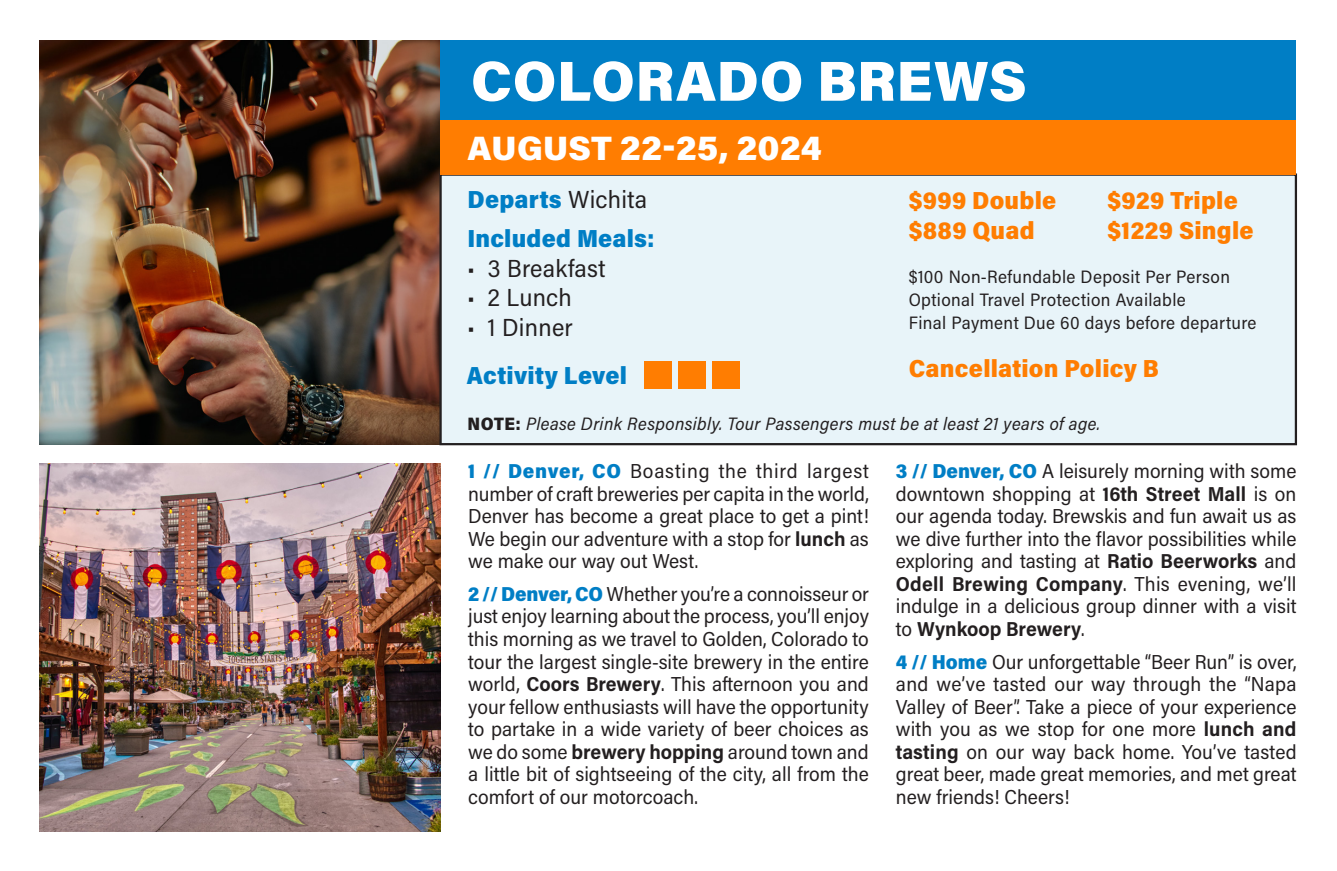
<style>
.page{position:relative;width:1337px;height:871px;background:#fff}
.page>*{position:absolute;margin:0;border:0;box-sizing:border-box;transform-origin:0 0}
.t1{font:900 56.25px "Acumin Pro";letter-spacing:.01em;color:#fff}
.t2{font:900 33.75px "Acumin Pro";letter-spacing:.01em;color:#fff}
.t3{font:900 24.75px "Acumin Pro Semi Cond";letter-spacing:.01em;color:#ff7d01}
.t4{font:900 24.75px "Acumin Pro Semi Cond";letter-spacing:.01em;color:#007ec5}
.t5{font:24.75px "Acumin Pro Semi Cond";letter-spacing:.01em;color:#231f20}
.Body_text{font:20.25px/22.5px "Acumin Pro Semi Cond";color:#231f20;text-align:justify}
.t6{font:18px "Acumin Pro Semi Cond";letter-spacing:.02em;color:#231f20}
.t7{font:italic 18px "Acumin Pro Semi Cond";letter-spacing:.02em;color:#231f20}
.s1{font-weight:400;color:#231f20}
.s2{font-weight:900;font-style:normal}
.s3{font-weight:900;color:#007ec5}
.s4{font-weight:700}
</style>
<div class="page">
<img style="left:40px;top:40px;width:400px;height:404px">
<div style="left:440px;top:40px;width:855px;height:80px;background:#007ec5"></div>
<div style="left:440px;top:175px;width:855px;height:269px;background:#e8f4f9"></div>
<div style="left:439px;top:173px;width:858px;height:272px;border:2px solid #231f20"></div>
<div style="left:440px;top:120px;width:855px;height:55px;background:#ff7d01"></div>
<div style="left:643px;top:360px;width:28px;height:28px;background:#ff7d01"></div>
<div style="left:678px;top:360px;width:28px;height:28px;background:#ff7d01"></div>
<div style="left:712px;top:360px;width:28px;height:28px;background:#ff7d01"></div>
<img style="left:40px;top:463px;width:400px;height:368px">
<p class="t1" style="left:471px;top:41px;width:557px">COLORADO BREWS</p>
<p class="t2" style="left:467px;top:124px;width:356px">AUGUST 22-25, 2024</p>
<p class="t4" style="left:467px;top:182px;width:181px">Departs <span class="s1">Wichita</span></p>
<p class="t4" style="left:467px;top:221px;width:188px">Included Meals:</p>
<p class="t5" style="left:467px;top:251px;width:139px">• 3 Breakfast</p>
<p class="t5" style="left:467px;top:280px;width:106px">• 2 Lunch</p>
<p class="t5" style="left:467px;top:310px;width:107px">• 1 Dinner</p>
<p class="t4" style="left:467px;top:358px;width:162px">Activity Level</p>
<p class="t3" style="left:1107px;top:183px;width:132px">$929 Triple</p>
<p class="t3" style="left:1107px;top:213px;width:148px">$1229 Single</p>
<p class="t6" style="left:908px;top:265px;width:323px">$100 Non-Refundable Deposit Per Person</p>
<p class="t6" style="left:908px;top:287px;width:278px">Optional Travel Protection Available</p>
<p class="t6" style="left:908px;top:310px;width:349px">Final Payment Due 60 days before departure</p>
<p class="t3" style="left:908px;top:350px;width:252px">Cancellation Policy B</p>
<p class="t3" style="left:908px;top:183px;width:149px">$999 Double</p>
<p class="t3" style="left:908px;top:213px;width:127px">$889 Quad</p>
<p class="t7" style="left:467px;top:411px;width:634px"><span class="s2">NOTE:</span> Please Drink Responsibly. Tour Passengers must be at least 21 years of age.</p>
<p class="Body_text" style="left:468px;top:459px;width:402px"><span class="s3">1 // Denver, CO</span> Boasting the third largest number of craft breweries per capita in the world, Denver has become a great place to get a pint!<br>We begin our adventure with a stop for <span class="s4">lunch</span> as we make our way out West.</p>
<p class="Body_text" style="left:468px;top:582px;width:402px"><span class="s3">2 // Denver, CO</span> Whether you’re a connoisseur or just enjoy learning about the process, you’ll enjoy this morning as we travel to Golden, Colorado to tour the largest single-site brewery in the entire world, <span class="s4">Coors Brewery</span>. This afternoon you and your fellow enthusiasts will have the opportunity to partake in a wide variety of beer choices as we do some <span class="s4">brewery hopping</span> around town and a little bit of sightseeing of the city, all from the comfort of our motorcoach.</p>
<p class="Body_text" style="left:896px;top:459px;width:402px"><span class="s3">3 // Denver, CO</span> A leisurely morning with some downtown shopping at <span class="s4">16th Street Mall</span> is on our agenda today. Brewskis and fun await us as we dive further into the flavor possibilities while exploring and tasting at <span class="s4">Ratio Beerworks</span> and <span class="s4">Odell Brewing Company</span>. This evening, we’ll indulge in a delicious group dinner with a visit to <span class="s4">Wynkoop Brewery</span>.</p>
<p class="Body_text" style="left:896px;top:649px;width:402px"><span class="s3">4 // Home</span> Our unforgettable “Beer Run” is over, and we’ve tasted our way through the “Napa Valley of Beer”. Take a piece of your experience with you as we stop for one more <span class="s4">lunch and tasting</span> on our way back home. You’ve tasted great beer, made great memories, and met great new friends! Cheers!</p>
</div>
